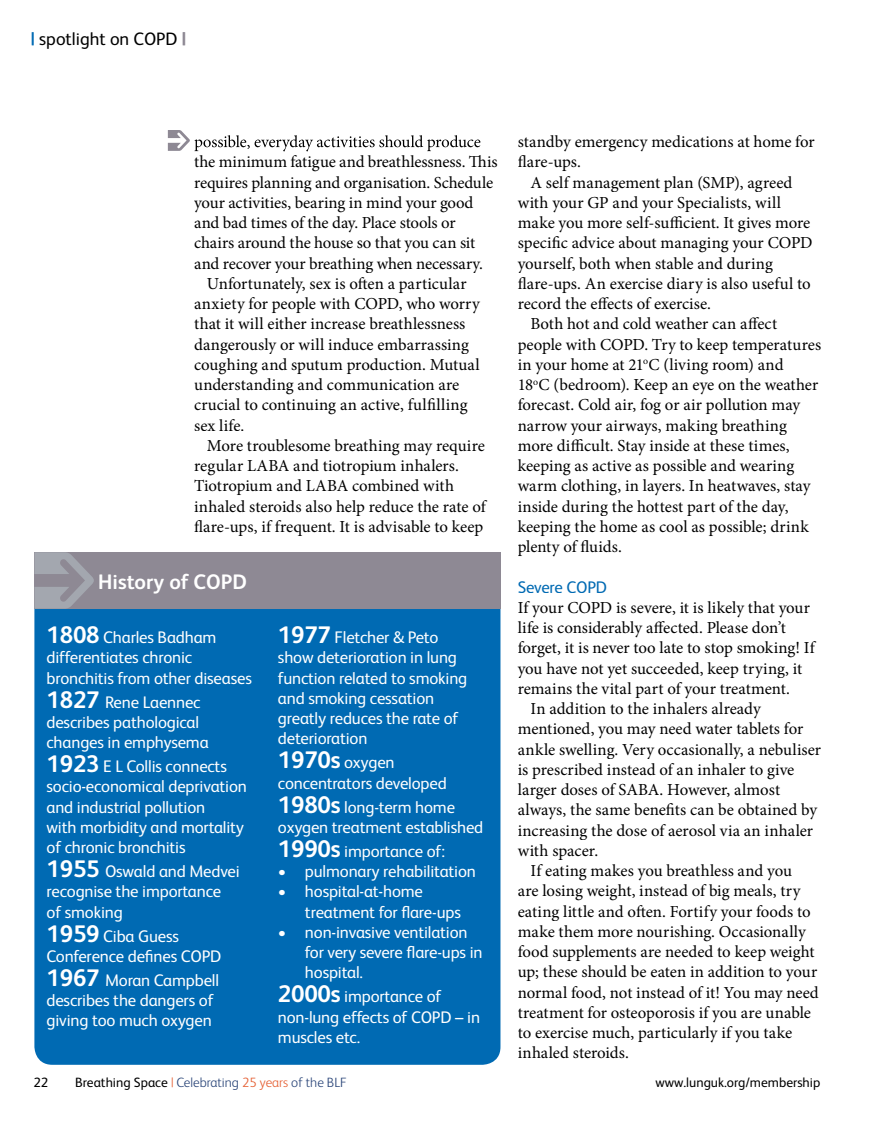
<style>
.page{position:relative;width:872px;height:1127px;background:#fff}
.page>*{position:absolute;margin:0;border:0;box-sizing:border-box;transform-origin:0 0}
.t1{font:700 21px "FS Albert";color:#fff}
.t2{font:18px "FS Albert";color:#000}
.t3{font:16.8px/20.2px "Minion Pro";color:#000}
.t4{font:16.8px/20.2px "FS Albert";letter-spacing:-.01em;color:#fff}
.t5{font:16.8px "FS Albert";letter-spacing:-.01em;color:#006ab3}
.t6{font:300 13.5px "FS Albert";color:#2b4679}
.t7{font:13.5px "FS Albert";color:#000}
.s1{font-weight:700;color:#006ab3}
.s2{font-weight:800;color:#8e8994}
.s3{font-weight:700;font-size:24px}
.s4{font-weight:400;color:#000}
.s5{color:#e56034}
</style>
<div class="page">
<svg style="left:194px;top:135px;width:287px;height:16px"></svg>
<svg style="left:168px;top:130px;width:22px;height:21px"></svg>
<div style="left:34px;top:553px;width:466px;height:512px;background:#006ab3;border-radius:18px"></div>
<div style="left:34px;top:552px;width:466px;height:57px;background:#8e8994"></div>
<svg style="left:34px;top:552px;width:60px;height:57px"></svg>
<p class="t2" style="left:31px;top:26px;width:157px"><span class="s1">|</span> spotlight on COPD <span class="s2">|</span></p>
<p class="t3" style="left:194px;top:152px;width:305px">the minimum fatigue and breathlessness. This</p>
<p class="t3" style="left:194px;top:172px;width:300px">requires planning and organisation. Schedule</p>
<p class="t3" style="left:194px;top:192px;width:281px">your activities, bearing in mind your good</p>
<p class="t3" style="left:194px;top:213px;width:263px">and bad times of the day. Place stools or</p>
<p class="t3" style="left:194px;top:233px;width:282px">chairs around the house so that you can sit</p>
<p class="t3" style="left:194px;top:253px;width:290px">and recover your breathing when necessary.</p>
<p class="t3" style="left:207px;top:273px;width:261px">Unfortunately, sex is often a particular</p>
<p class="t3" style="left:194px;top:294px;width:287px">anxiety for people with COPD, who worry</p>
<p class="t3" style="left:194px;top:314px;width:273px">that it will either increase breathlessness</p>
<p class="t3" style="left:194px;top:334px;width:276px">dangerously or will induce embarrassing</p>
<p class="t3" style="left:194px;top:354px;width:287px">coughing and sputum production. Mutual</p>
<p class="t3" style="left:194px;top:375px;width:267px">understanding and communication are</p>
<p class="t3" style="left:194px;top:395px;width:275px">crucial to continuing an active, fulfilling</p>
<p class="t3" style="left:194px;top:415px;width:52px">sex life.</p>
<p class="t3" style="left:207px;top:435px;width:279px">More troublesome breathing may require</p>
<p class="t3" style="left:194px;top:456px;width:266px">regular LABA and tiotropium inhalers.</p>
<p class="t3" style="left:194px;top:476px;width:261px">Tiotropium and LABA combined with</p>
<p class="t3" style="left:194px;top:496px;width:293px">inhaled steroids also help reduce the rate of</p>
<p class="t3" style="left:194px;top:516px;width:291px">flare-ups, if frequent. It is advisable to keep</p>
<p class="t1" style="left:98px;top:567px;width:150px">History of COPD</p>
<p class="t4" style="left:47px;top:626px;width:207px"><span class="s3">1808</span> Charles Badham differentiates chronic bronchitis from other diseases</p>
<p class="t4" style="left:47px;top:691px;width:164px"><span class="s3">1827</span> Rene Laennec describes pathological changes in emphysema</p>
<p class="t4" style="left:47px;top:755px;width:202px"><span class="s3">1923</span> E L Collis connects socio-economical deprivation and industrial pollution<br>with morbidity and mortality of chronic bronchitis</p>
<p class="t4" style="left:47px;top:860px;width:195px"><span class="s3">1955</span> Oswald and Medvei recognise the importance of smoking</p>
<p class="t4" style="left:47px;top:925px;width:176px"><span class="s3">1959</span> Ciba Guess<br>Conference defines COPD</p>
<p class="t4" style="left:47px;top:969px;width:174px"><span class="s3">1967</span> Moran Campbell describes the dangers of giving too much oxygen</p>
<p class="t4" style="left:278px;top:626px;width:191px"><span class="s3">1977</span> Fletcher &amp; Peto show deterioration in lung function related to smoking and smoking cessation greatly reduces the rate of deterioration</p>
<p class="t4" style="left:278px;top:752px;width:170px"><span class="s3">1970s</span> oxygen concentrators developed</p>
<p class="t4" style="left:278px;top:796px;width:207px"><span class="s3">1980s</span> long-term home oxygen treatment established</p>
<p class="t4" style="left:278px;top:840px;width:168px"><span class="s3">1990s</span> importance of:</p>
<p class="t4" style="left:278px;top:860px;width:199px">• pulmonary rehabilitation</p>
<p class="t4" style="left:305px;top:881px;width:157px;text-indent:-27px">• hospital-at-home treatment for flare-ups</p>
<p class="t4" style="left:305px;top:921px;width:179px;text-indent:-27px">• non-invasive ventilation for very severe flare-ups in hospital.</p>
<p class="t4" style="left:278px;top:986px;width:204px"><span class="s3">2000s</span> importance of non-lung effects of COPD – in muscles etc.</p>
<p class="t3" style="left:518px;top:132px;width:298px">standby emergency medications at home for flare-ups.</p>
<p class="t3" style="left:530px;top:172px;width:263px">A self management plan (SMP), agreed</p>
<p class="t3" style="left:518px;top:192px;width:265px">with your GP and your Specialists, will</p>
<p class="t3" style="left:518px;top:213px;width:294px">make you more self-sufficient. It gives more</p>
<p class="t3" style="left:518px;top:233px;width:296px">specific advice about managing your COPD</p>
<p class="t3" style="left:518px;top:253px;width:257px">yourself, both when stable and during</p>
<p class="t3" style="left:518px;top:273px;width:294px">flare-ups. An exercise diary is also useful to</p>
<p class="t3" style="left:518px;top:294px;width:195px">record the effects of exercise.</p>
<p class="t3" style="left:530px;top:314px;width:248px">Both hot and cold weather can affect</p>
<p class="t3" style="left:518px;top:334px;width:305px">people with COPD. Try to keep temperatures</p>
<p class="t3" style="left:518px;top:354px;width:267px">in your home at 21<sup>o</sup>C (living room) and</p>
<p class="t3" style="left:518px;top:375px;width:302px">18<sup>o</sup>C (bedroom). Keep an eye on the weather</p>
<p class="t3" style="left:518px;top:395px;width:284px">forecast. Cold air, fog or air pollution may</p>
<p class="t3" style="left:518px;top:415px;width:271px">narrow your airways, making breathing</p>
<p class="t3" style="left:518px;top:435px;width:273px">more difficult. Stay inside at these times,</p>
<p class="t3" style="left:518px;top:456px;width:278px">keeping as active as possible and wearing</p>
<p class="t3" style="left:518px;top:476px;width:294px">warm clothing, in layers. In heatwaves, stay</p>
<p class="t3" style="left:518px;top:496px;width:272px">inside during the hottest part of the day,</p>
<p class="t3" style="left:518px;top:516px;width:292px">keeping the home as cool as possible; drink</p>
<p class="t3" style="left:518px;top:537px;width:106px">plenty of fluids.</p>
<p class="t5" style="left:518px;top:576px;width:91px">Severe COPD</p>
<p class="t3" style="left:518px;top:597px;width:294px">If your COPD is severe, it is likely that your</p>
<p class="t3" style="left:518px;top:618px;width:270px">life is considerably affected. Please don’t</p>
<p class="t3" style="left:518px;top:638px;width:298px">forget, it is never too late to stop smoking! If</p>
<p class="t3" style="left:518px;top:658px;width:286px">you have not yet succeeded, keep trying, it</p>
<p class="t3" style="left:518px;top:678px;width:274px">remains the vital part of your treatment.</p>
<p class="t3" style="left:530px;top:699px;width:232px">In addition to the inhalers already</p>
<p class="t3" style="left:518px;top:719px;width:287px">mentioned, you may need water tablets for</p>
<p class="t3" style="left:518px;top:739px;width:305px">ankle swelling. Very occasionally, a nebuliser</p>
<p class="t3" style="left:518px;top:759px;width:278px">is prescribed instead of an inhaler to give</p>
<p class="t3" style="left:518px;top:780px;width:264px">larger doses of SABA. However, almost</p>
<p class="t3" style="left:518px;top:800px;width:301px">always, the same benefits can be obtained by</p>
<p class="t3" style="left:518px;top:820px;width:297px">increasing the dose of aerosol via an inhaler</p>
<p class="t3" style="left:518px;top:840px;width:82px">with spacer.</p>
<p class="t3" style="left:530px;top:861px;width:263px">If eating makes you breathless and you</p>
<p class="t3" style="left:518px;top:881px;width:284px">are losing weight, instead of big meals, try</p>
<p class="t3" style="left:518px;top:901px;width:294px">eating little and often. Fortify your foods to</p>
<p class="t3" style="left:518px;top:921px;width:290px">make them more nourishing. Occasionally</p>
<p class="t3" style="left:518px;top:941px;width:298px">food supplements are needed to keep weight</p>
<p class="t3" style="left:518px;top:962px;width:301px">up; these should be eaten in addition to your</p>
<p class="t3" style="left:518px;top:982px;width:302px">normal food, not instead of it! You may need</p>
<p class="t3" style="left:518px;top:1002px;width:295px">treatment for osteoporosis if you are unable</p>
<p class="t3" style="left:518px;top:1022px;width:276px">to exercise much, particularly if you take</p>
<p class="t3" style="left:518px;top:1043px;width:113px">inhaled steroids.</p>
<p class="t7" style="left:33px;top:1073px;width:16px">22</p>
<p class="t6" style="left:75px;top:1073px;width:273px"><span class="s4">Breathing Space</span> <span class="s5">|</span> Celebrating <span class="s5">25 years</span> of the BLF</p>
<p class="t7" style="left:655px;top:1073px;width:166px">www.lunguk.org/membership</p>
</div>
